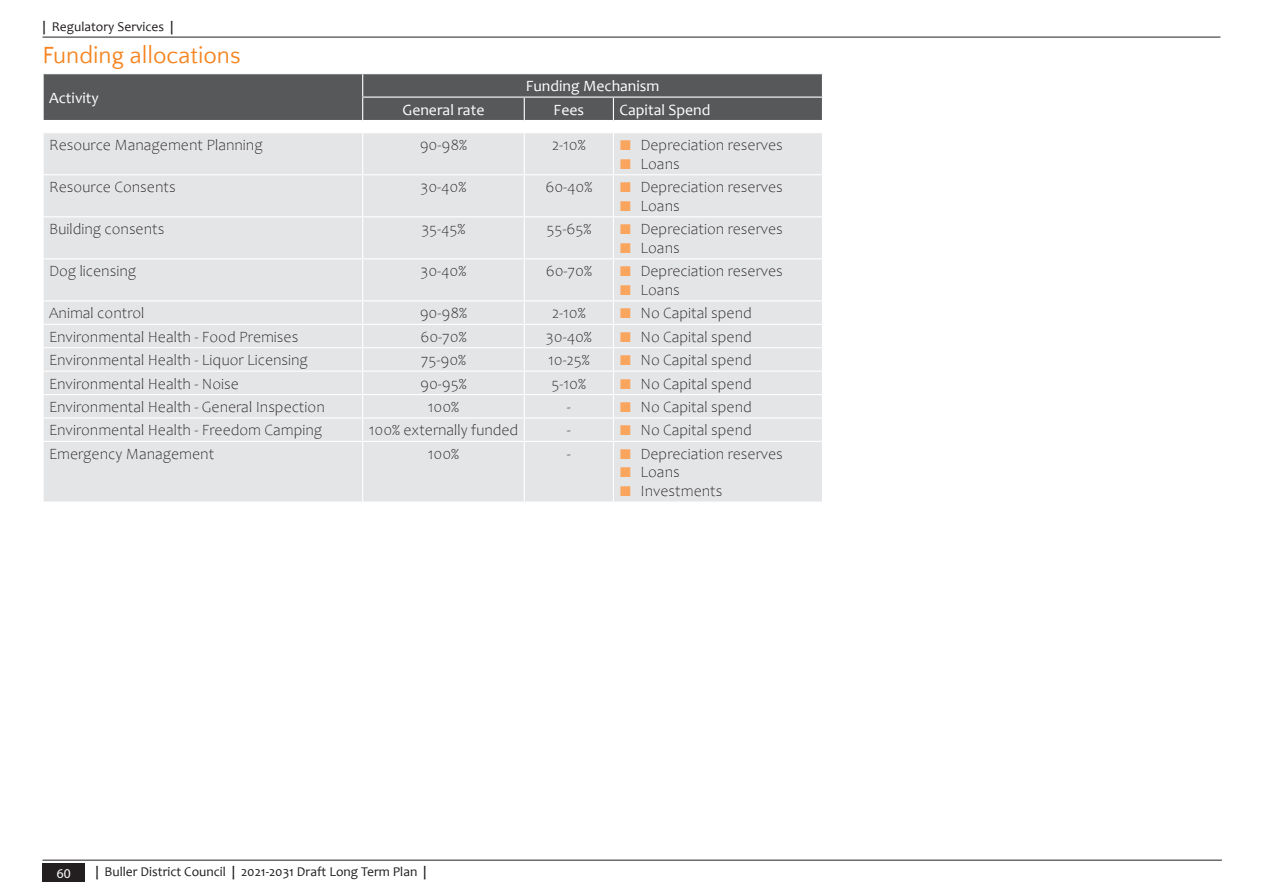
<style>
.page{position:relative;width:1263px;height:893px;background:#fff}
.page>*{position:absolute;margin:0;border:0;box-sizing:border-box;transform-origin:0 0}
.Heading_1_ORANGE{font:24px "Quattrocento Sans";color:#f58521}
.Normal{font:300 15.75px "Candara";color:#231f20}
.Normal_-_White_centr{font:15.75px "Candara";color:#fff}
.Normal_-_White_Left{font:15.75px "Candara";color:#fff}
.t1{font:13.5px "Candara";color:#231f20}
.t2{font:13.5px "Myriad Pro";color:#fff}
.s1{font-weight:700}
</style>
<div class="page">
<div style="left:43px;top:863px;width:42px;height:19px;background:#231f20"></div>
<hr style="left:43px;top:860px;width:1179px;height:1px;background:#231f20">
<hr style="left:43px;top:37px;width:1177px;height:1px;background:#231f20">
<div style="left:44px;top:133px;width:778px;height:368px;background:#e4e5e7"></div>
<svg style="left:43px;top:74px;width:780px;height:47px;background:#5e5f61"></svg>
<hr style="left:362px;top:133px;width:1px;height:41px;background:#fff">
<hr style="left:524px;top:133px;width:1px;height:41px;background:#fff">
<hr style="left:613px;top:133px;width:1px;height:41px;background:#fff">
<hr style="left:43px;top:174px;width:320px;height:1px;background:#fff">
<hr style="left:363px;top:174px;width:161px;height:1px;background:#fff">
<hr style="left:362px;top:175px;width:1px;height:41px;background:#fff">
<hr style="left:524px;top:174px;width:89px;height:1px;background:#fff">
<hr style="left:524px;top:175px;width:1px;height:41px;background:#fff">
<hr style="left:613px;top:174px;width:210px;height:1px;background:#fff">
<hr style="left:613px;top:175px;width:1px;height:41px;background:#fff">
<hr style="left:43px;top:216px;width:320px;height:1px;background:#fff">
<hr style="left:363px;top:216px;width:161px;height:1px;background:#fff">
<hr style="left:362px;top:217px;width:1px;height:41px;background:#fff">
<hr style="left:524px;top:216px;width:89px;height:1px;background:#fff">
<hr style="left:524px;top:217px;width:1px;height:41px;background:#fff">
<hr style="left:613px;top:216px;width:210px;height:1px;background:#fff">
<hr style="left:613px;top:217px;width:1px;height:41px;background:#fff">
<hr style="left:43px;top:258px;width:320px;height:1px;background:#fff">
<hr style="left:363px;top:258px;width:161px;height:1px;background:#fff">
<hr style="left:362px;top:259px;width:1px;height:41px;background:#fff">
<hr style="left:524px;top:258px;width:89px;height:1px;background:#fff">
<hr style="left:524px;top:259px;width:1px;height:41px;background:#fff">
<hr style="left:613px;top:258px;width:210px;height:1px;background:#fff">
<hr style="left:613px;top:259px;width:1px;height:41px;background:#fff">
<hr style="left:43px;top:300px;width:320px;height:1px;background:#fff">
<hr style="left:363px;top:300px;width:161px;height:1px;background:#fff">
<hr style="left:524px;top:300px;width:89px;height:1px;background:#fff">
<hr style="left:613px;top:300px;width:210px;height:1px;background:#fff">
<hr style="left:43px;top:324px;width:320px;height:1px;background:#fff">
<hr style="left:363px;top:324px;width:161px;height:1px;background:#fff">
<hr style="left:524px;top:324px;width:89px;height:1px;background:#fff">
<hr style="left:613px;top:324px;width:210px;height:1px;background:#fff">
<hr style="left:43px;top:347px;width:320px;height:1px;background:#fff">
<hr style="left:363px;top:347px;width:161px;height:1px;background:#fff">
<hr style="left:524px;top:347px;width:89px;height:1px;background:#fff">
<hr style="left:613px;top:347px;width:210px;height:1px;background:#fff">
<hr style="left:43px;top:371px;width:320px;height:1px;background:#fff">
<hr style="left:363px;top:371px;width:161px;height:1px;background:#fff">
<hr style="left:524px;top:371px;width:89px;height:1px;background:#fff">
<hr style="left:613px;top:371px;width:210px;height:1px;background:#fff">
<hr style="left:43px;top:394px;width:320px;height:1px;background:#fff">
<hr style="left:363px;top:394px;width:161px;height:1px;background:#fff">
<hr style="left:524px;top:394px;width:89px;height:1px;background:#fff">
<hr style="left:613px;top:394px;width:210px;height:1px;background:#fff">
<hr style="left:43px;top:417px;width:320px;height:2px;background:#fff">
<hr style="left:363px;top:417px;width:161px;height:2px;background:#fff">
<svg style="left:362px;top:301px;width:1px;height:140px"></svg>
<hr style="left:524px;top:417px;width:89px;height:2px;background:#fff">
<svg style="left:524px;top:301px;width:1px;height:140px"></svg>
<hr style="left:613px;top:417px;width:210px;height:2px;background:#fff">
<svg style="left:613px;top:301px;width:1px;height:140px"></svg>
<hr style="left:43px;top:441px;width:320px;height:1px;background:#fff">
<hr style="left:363px;top:441px;width:161px;height:1px;background:#fff">
<hr style="left:362px;top:442px;width:1px;height:59px;background:#fff">
<hr style="left:524px;top:441px;width:89px;height:1px;background:#fff">
<hr style="left:524px;top:442px;width:1px;height:59px;background:#fff">
<hr style="left:613px;top:441px;width:210px;height:1px;background:#fff">
<hr style="left:613px;top:442px;width:1px;height:59px;background:#fff">
<svg style="left:621px;top:140px;width:9px;height:10px"></svg>
<svg style="left:621px;top:159px;width:9px;height:10px"></svg>
<svg style="left:621px;top:182px;width:9px;height:10px"></svg>
<svg style="left:621px;top:201px;width:9px;height:10px"></svg>
<svg style="left:621px;top:224px;width:9px;height:10px"></svg>
<svg style="left:621px;top:243px;width:9px;height:10px"></svg>
<svg style="left:621px;top:266px;width:9px;height:10px"></svg>
<svg style="left:621px;top:285px;width:9px;height:10px"></svg>
<svg style="left:621px;top:308px;width:9px;height:10px"></svg>
<svg style="left:621px;top:332px;width:9px;height:10px"></svg>
<svg style="left:621px;top:355px;width:9px;height:10px"></svg>
<svg style="left:621px;top:379px;width:9px;height:10px"></svg>
<svg style="left:621px;top:402px;width:9px;height:10px"></svg>
<svg style="left:621px;top:425px;width:9px;height:10px"></svg>
<svg style="left:621px;top:449px;width:9px;height:10px"></svg>
<svg style="left:621px;top:467px;width:9px;height:10px"></svg>
<svg style="left:621px;top:486px;width:9px;height:10px"></svg>
<p class="t1" style="left:43px;top:18px;width:132px"><span class="s1">|</span> Regulatory Services <span class="s1">|</span></p>
<p class="Heading_1_ORANGE" style="left:43px;top:43px;width:200px">Funding allocations</p>
<p class="Normal_-_White_Left" style="left:49px;top:88px;width:51px">Activity</p>
<p class="Normal_-_White_centr" style="left:526px;top:76px;width:135px">Funding Mechanism</p>
<p class="Normal_-_White_centr" style="left:403px;top:100px;width:83px">General rate</p>
<p class="Normal_-_White_centr" style="left:554px;top:100px;width:32px">Fees</p>
<p class="Normal_-_White_centr" style="left:619px;top:100px;width:93px">Capital Spend</p>
<p class="Normal" style="left:49px;top:136px;width:215px">Resource Management Planning</p>
<p class="Normal" style="left:420px;top:136px;width:49px">90-98%</p>
<p class="Normal" style="left:552px;top:136px;width:35px">2-10%</p>
<p class="Normal" style="left:640px;top:136px;width:144px">Depreciation reserves</p>
<p class="Normal" style="left:640px;top:155px;width:41px">Loans</p>
<p class="Normal" style="left:49px;top:178px;width:128px">Resource Consents</p>
<p class="Normal" style="left:420px;top:178px;width:47px">30-40%</p>
<p class="Normal" style="left:545px;top:178px;width:49px">60-40%</p>
<p class="Normal" style="left:640px;top:178px;width:144px">Depreciation reserves</p>
<p class="Normal" style="left:640px;top:197px;width:41px">Loans</p>
<p class="Normal" style="left:49px;top:220px;width:117px">Building consents</p>
<p class="Normal" style="left:421px;top:220px;width:46px">35-45%</p>
<p class="Normal" style="left:546px;top:220px;width:46px">55-65%</p>
<p class="Normal" style="left:640px;top:220px;width:144px">Depreciation reserves</p>
<p class="Normal" style="left:640px;top:239px;width:41px">Loans</p>
<p class="Normal" style="left:49px;top:262px;width:89px">Dog licensing</p>
<p class="Normal" style="left:420px;top:262px;width:47px">30-40%</p>
<p class="Normal" style="left:546px;top:262px;width:48px">60-70%</p>
<p class="Normal" style="left:640px;top:262px;width:144px">Depreciation reserves</p>
<p class="Normal" style="left:640px;top:281px;width:41px">Loans</p>
<p class="Normal" style="left:49px;top:305px;width:97px">Animal control</p>
<p class="Normal" style="left:420px;top:305px;width:49px">90-98%</p>
<p class="Normal" style="left:552px;top:305px;width:35px">2-10%</p>
<p class="Normal" style="left:640px;top:305px;width:113px">No Capital spend</p>
<p class="Normal" style="left:49px;top:328px;width:251px">Environmental Health - Food Premises</p>
<p class="Normal" style="left:420px;top:328px;width:48px">60-70%</p>
<p class="Normal" style="left:546px;top:328px;width:47px">30-40%</p>
<p class="Normal" style="left:640px;top:328px;width:113px">No Capital spend</p>
<p class="Normal" style="left:49px;top:351px;width:260px">Environmental Health - Liquor Licensing</p>
<p class="Normal" style="left:421px;top:351px;width:47px">75-90%</p>
<p class="Normal" style="left:548px;top:351px;width:43px">10-25%</p>
<p class="Normal" style="left:640px;top:351px;width:113px">No Capital spend</p>
<p class="Normal" style="left:49px;top:375px;width:191px">Environmental Health - Noise</p>
<p class="Normal" style="left:420px;top:375px;width:48px">90-95%</p>
<p class="Normal" style="left:552px;top:375px;width:36px">5-10%</p>
<p class="Normal" style="left:640px;top:375px;width:113px">No Capital spend</p>
<p class="Normal" style="left:49px;top:398px;width:277px">Environmental Health - General Inspection</p>
<p class="Normal" style="left:428px;top:398px;width:33px">100%</p>
<p class="Normal" style="left:567px;top:398px;width:5px">-</p>
<p class="Normal" style="left:640px;top:398px;width:113px">No Capital spend</p>
<p class="Normal" style="left:49px;top:422px;width:275px">Environmental Health - Freedom Camping</p>
<p class="Normal" style="left:369px;top:422px;width:151px">100% externally funded</p>
<p class="Normal" style="left:567px;top:422px;width:5px">-</p>
<p class="Normal" style="left:640px;top:422px;width:113px">No Capital spend</p>
<p class="Normal" style="left:49px;top:445px;width:167px">Emergency Management</p>
<p class="Normal" style="left:428px;top:445px;width:33px">100%</p>
<p class="Normal" style="left:567px;top:445px;width:5px">-</p>
<p class="Normal" style="left:640px;top:445px;width:144px">Depreciation reserves</p>
<p class="Normal" style="left:640px;top:464px;width:41px">Loans</p>
<p class="Normal" style="left:640px;top:482px;width:83px">Investments</p>
<p class="t2" style="left:57px;top:865px;width:15px">60</p>
<p class="t1" style="left:95px;top:863px;width:333px"><span class="s1">|</span> Buller District Council <span class="s1">|</span> 2021-2031 Draft Long Term Plan <span class="s1">|</span></p>
</div>
